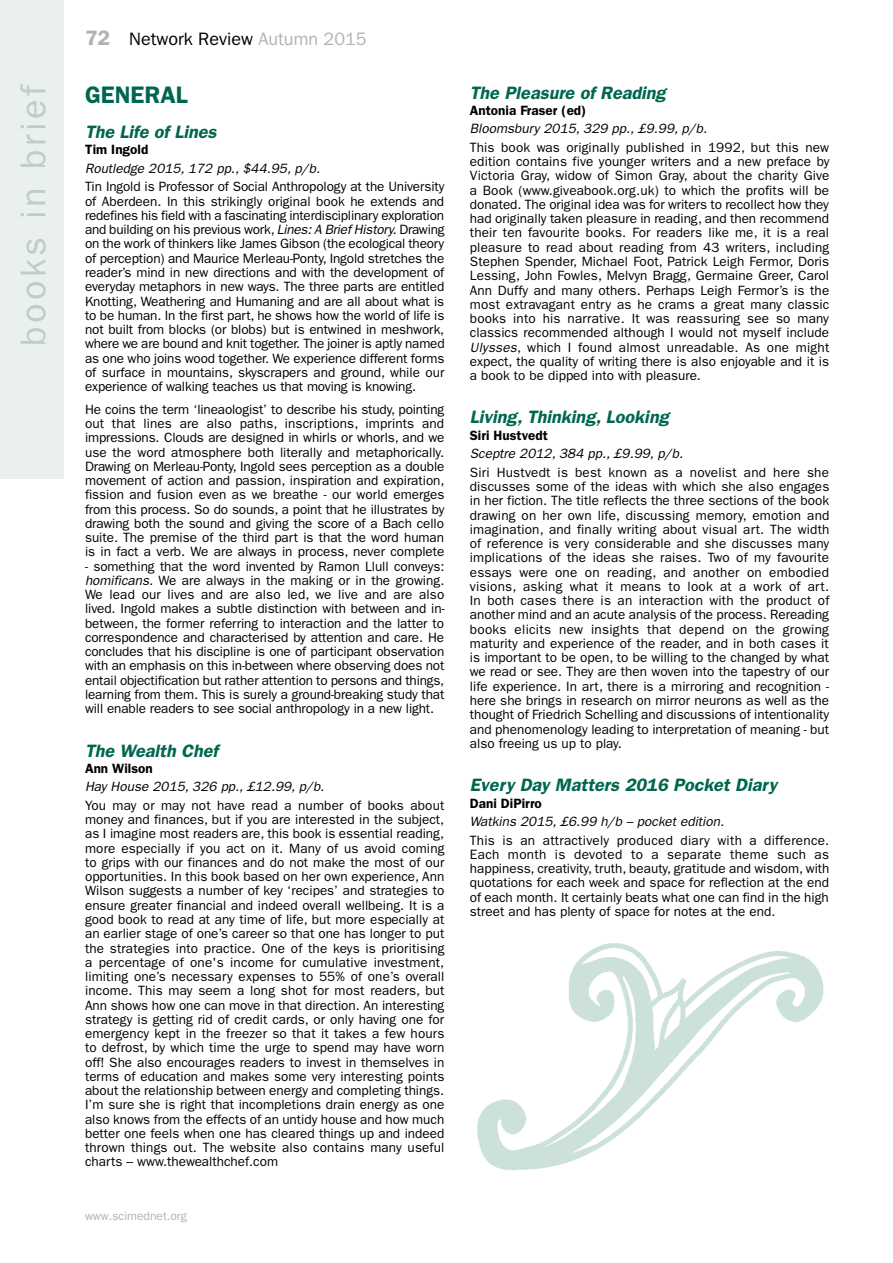
<style>
.page{position:relative;width:893px;height:1263px;background:#fff}
.page>*{position:absolute;margin:0;border:0;box-sizing:border-box;transform-origin:0 0}
.t1{font:36px "Franklin Gothic";letter-spacing:.1em;color:#bccec5}
.t2{font:600 24px "Franklin Gothic";color:#00674f}
.t3{font:italic 600 18px "Franklin Gothic";color:#00674f}
.t4{font:18px "Franklin Gothic";color:#000}
.t5{font:13.5px/14.2px "Franklin Gothic";color:#000;text-align:justify}
.t6{font:italic 13.5px "Franklin Gothic";color:#000}
.t7{font:600 13.5px "Franklin Gothic";color:#000}
.t8{font:12px "Franklin Gothic";color:#b3b2b2}
.s1{font-weight:600;font-size:21px;color:#b3b2b2}
.s2{color:#b3b2b2}
.s3{font-style:italic}
</style>
<div class="page">
<div style="left:0;top:0;width:64px;height:478px;background:#eaf0ed"></div>
<img style="left:477px;top:943px;width:347px;height:228px">
<h1 class="t1" style="left:12px;top:346px;width:264px;rotate:-90deg">books in brief</h1>
<h3 class="t4" style="left:85px;top:29px;width:283px"><span class="s1">72</span> Network Review <span class="s2">Autumn 2015</span></h3>
<h2 class="t2" style="left:85px;top:81px;width:104px">GENERAL</h2>
<h3 class="t3" style="left:85px;top:121px;width:133px">The Life of Lines</h3>
<p class="t7" style="left:85px;top:142px;width:65px">Tim Ingold</p>
<p class="t6" style="left:85px;top:161px;width:237px">Routledge 2015, 172 pp., $44.95, p/b.</p>
<p class="t5" style="left:85px;top:180px;width:361px">Tin Ingold is Professor of Social Anthropology at the University of Aberdeen. In this strikingly original book he extends and redefines his field with a fascinating interdisciplinary exploration and building on his previous work, <span class="s3">Lines: A Brief History.</span> Drawing on the work of thinkers like James Gibson (the ecological theory of perception) and Maurice Merleau-Ponty, Ingold stretches the reader’s mind in new directions and with the development of everyday metaphors in new ways. The three parts are entitled Knotting, Weathering and Humaning and are all about what is to be human. In the first part, he shows how the world of life is not built from blocks (or blobs) but is entwined in meshwork, where we are bound and knit together. The joiner is aptly named as one who joins wood together. We experience different forms of surface in mountains, skyscrapers and ground, while our experience of walking teaches us that moving is knowing.</p>
<p class="t5" style="left:85px;top:402px;width:361px">He coins the term ‘lineaologist’ to describe his study, pointing out that lines are also paths, inscriptions, imprints and impressions. Clouds are designed in whirls or whorls, and we use the word atmosphere both literally and metaphorically.<br>Drawing on Merleau-Ponty, Ingold sees perception as a double movement of action and passion, inspiration and expiration, fission and fusion even as we breathe - our world emerges from this process. So do sounds, a point that he illustrates by drawing both the sound and giving the score of a Bach cello suite. The premise of the third part is that the word human is in fact a verb. We are always in process, never complete</p>
<p class="t5" style="left:85px;top:559px;width:361px">- something that the word invented by Ramon Llull conveys: <span class="s3">homificans.</span> We are always in the making or in the growing.<br>We lead our lives and are also led, we live and are also lived. Ingold makes a subtle distinction with between and in&shy;between, the former referring to interaction and the latter to correspondence and characterised by attention and care. He concludes that his discipline is one of participant observation with an emphasis on this in-between where observing does not entail objectification but rather attention to persons and things, learning from them. This is surely a ground-breaking study that will enable readers to see social anthropology in a new light.</p>
<h3 class="t3" style="left:85px;top:740px;width:134px">The Wealth Chef</h3>
<p class="t7" style="left:85px;top:760px;width:69px">Ann Wilson</p>
<p class="t6" style="left:85px;top:779px;width:241px">Hay House 2015, 326 pp., £12.99, p/b.</p>
<p class="t5" style="left:85px;top:798px;width:361px">You may or may not have read a number of books about money and finances, but if you are interested in the subject, as I imagine most readers are, this book is essential reading, more especially if you act on it. Many of us avoid coming to grips with our finances and do not make the most of our opportunities. In this book based on her own experience, Ann Wilson suggests a number of key ‘recipes’ and strategies to ensure greater financial and indeed overall wellbeing. It is a good book to read at any time of life, but more especially at an earlier stage of one’s career so that one has longer to put the strategies into practice. One of the keys is prioritising a percentage of one's income for cumulative investment, limiting one’s necessary expenses to 55% of one’s overall income. This may seem a long shot for most readers, but Ann shows how one can move in that direction. An interesting strategy is getting rid of credit cards, or only having one for emergency kept in the freezer so that it takes a few hours to defrost, by which time the urge to spend may have worn off! She also encourages readers to invest in themselves in terms of education and makes some very interesting points about the relationship between energy and completing things.<br>I’m sure she is right that incompletions drain energy as one also knows from the effects of an untidy house and how much better one feels when one has cleared things up and indeed thrown things out. The website also contains many useful charts – www.thewealthchef.com</p>
<p class="t8" style="left:85px;top:1209px;width:103px">www.scimednet.org</p>
<h3 class="t3" style="left:470px;top:82px;width:197px">The Pleasure of Reading</h3>
<p class="t7" style="left:470px;top:102px;width:118px">Antonia Fraser (ed)</p>
<p class="t6" style="left:470px;top:121px;width:239px">Bloomsbury 2015, 329 pp., £9.99, p/b.</p>
<p class="t5" style="left:470px;top:140px;width:361px">This book was originally published in 1992, but this new edition contains five younger writers and a new preface by Victoria Gray, widow of Simon Gray, about the charity Give a Book (www.giveabook.org.uk) to which the profits will be donated. The original idea was for writers to recollect how they had originally taken pleasure in reading, and then recommend their ten favourite books. For readers like me, it is a real pleasure to read about reading from 43 writers, including Stephen Spender, Michael Foot, Patrick Leigh Fermor, Doris Lessing, John Fowles, Melvyn Bragg, Germaine Greer, Carol Ann Duffy and many others. Perhaps Leigh Fermor’s is the most extravagant entry as he crams a great many classic books into his narrative. It was reassuring see so many classics recommended although I would not myself include <span class="s3">Ulysses</span>, which I found almost unreadable. As one might expect, the quality of writing there is also enjoyable and it is a book to be dipped into with pleasure.</p>
<h3 class="t3" style="left:470px;top:407px;width:200px">Living, Thinking, Looking</h3>
<p class="t7" style="left:470px;top:427px;width:80px">Siri Hustvedt</p>
<p class="t6" style="left:470px;top:446px;width:215px">Sceptre 2012, 384 pp., £9.99, p/b.</p>
<p class="t5" style="left:470px;top:465px;width:361px">Siri Hustvedt is best known as a novelist and here she discusses some of the ideas with which she also engages in her fiction. The title reflects the three sections of the book drawing on her own life, discussing memory, emotion and imagination, and finally writing about visual art. The width of reference is very considerable and she discusses many implications of the ideas she raises. Two of my favourite essays were one on reading, and another on embodied visions, asking what it means to look at a work of art.<br>In both cases there is an interaction with the product of another mind and an acute analysis of the process. Rereading books elicits new insights that depend on the growing maturity and experience of the reader, and in both cases it is important to be open, to be willing to the changed by what we read or see. They are then woven into the tapestry of our life experience. In art, there is a mirroring and recognition - here she brings in research on mirror neurons as well as the thought of Friedrich Schelling and discussions of intentionality and phenomenology leading to interpretation of meaning - but also freeing us up to play.</p>
<h3 class="t3" style="left:470px;top:774px;width:309px">Every Day Matters 2016 Pocket Diary</h3>
<p class="t7" style="left:470px;top:795px;width:74px">Dani DiPirro</p>
<p class="t6" style="left:470px;top:814px;width:256px">Watkins 2015, £6.99 h/b – pocket edition.</p>
<p class="t5" style="left:470px;top:833px;width:361px">This is an attractively produced diary with a difference.<br>Each month is devoted to a separate theme such as happiness, creativity, truth, beauty, gratitude and wisdom, with quotations for each week and space for reflection at the end of each month. It certainly beats what one can find in the high street and has plenty of space for notes at the end.</p>
</div>
